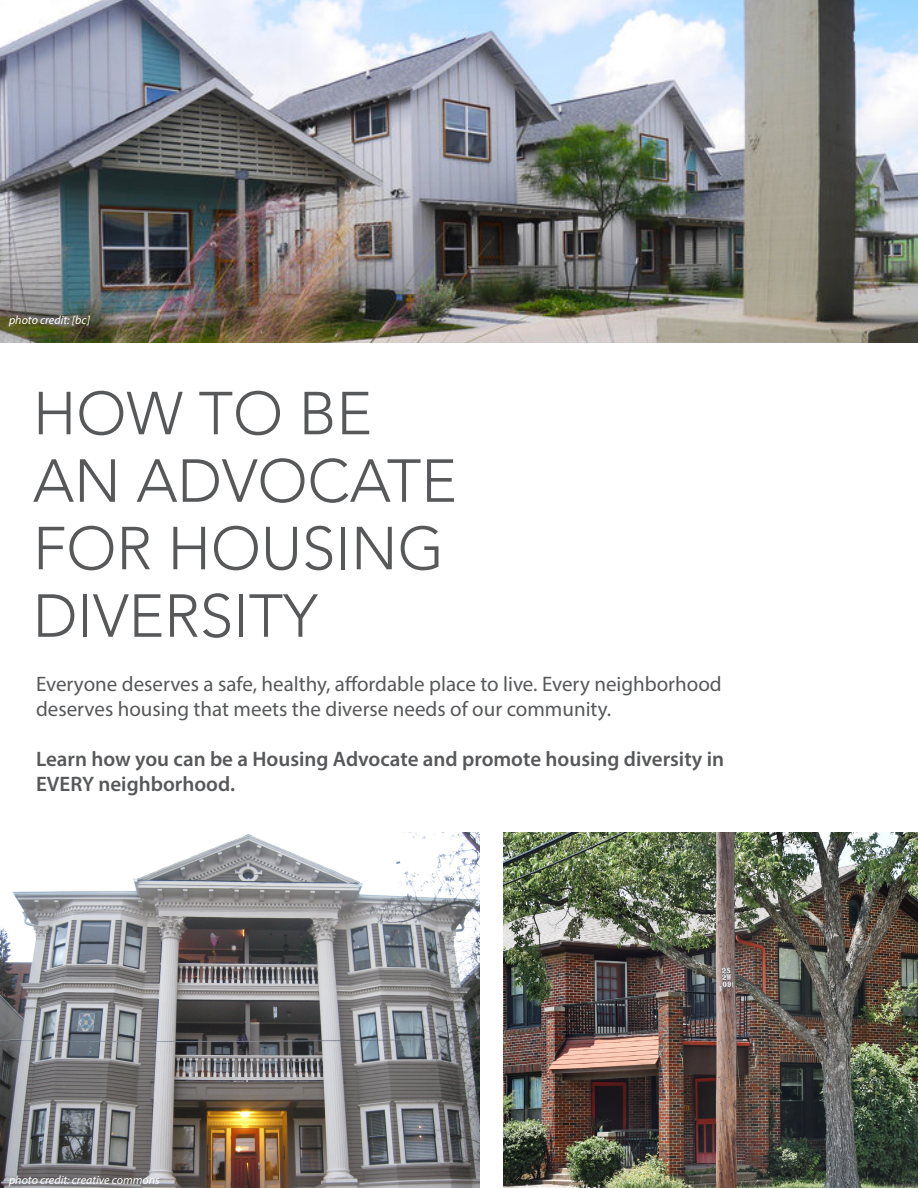
<style>
.page{position:relative;width:918px;height:1188px;background:#fff}
.page>*{position:absolute;margin:0;border:0;box-sizing:border-box;transform-origin:0 0}
.t1{font:300 60px "Avenir";color:#57585a}
.Main_Body_Text{font:21px/25.2px "Myriad Pro";color:#57585a}
.Main_Body_Text-2{font:600 21px/25.2px "Myriad Pro";color:#57585a}
.Endnotes_Header{font:italic 12px "Myriad Pro";color:#fff}
</style>
<div class="page">
<img style="left:503px;top:832px;width:415px;height:356px">
<img style="left:0;top:832px;width:480px;height:356px">
<img style="left:0;top:0;width:918px;height:342px">
<p class="Endnotes_Header" style="left:9px;top:313px;width:83px">photo credit: [bc]</p>
<p class="t1" style="left:33px;top:378px;width:341px">HOW TO BE</p>
<p class="t1" style="left:33px;top:446px;width:425px">AN ADVOCATE</p>
<p class="t1" style="left:33px;top:513px;width:413px">FOR HOUSING</p>
<p class="t1" style="left:33px;top:581px;width:286px">DIVERSITY</p>
<p class="Main_Body_Text" style="left:36px;top:671px;width:687px">Everyone deserves a safe, healthy, affordable place to live. Every neighborhood deserves housing that meets the diverse needs of our community.</p>
<p class="Main_Body_Text-2" style="left:36px;top:746px;width:690px">Learn how you can be a Housing Advocate and promote housing diversity in<br>EVERY neighborhood.</p>
<p class="Endnotes_Header" style="left:9px;top:1173px;width:152px">photo credit: creative commons</p>
</div>
